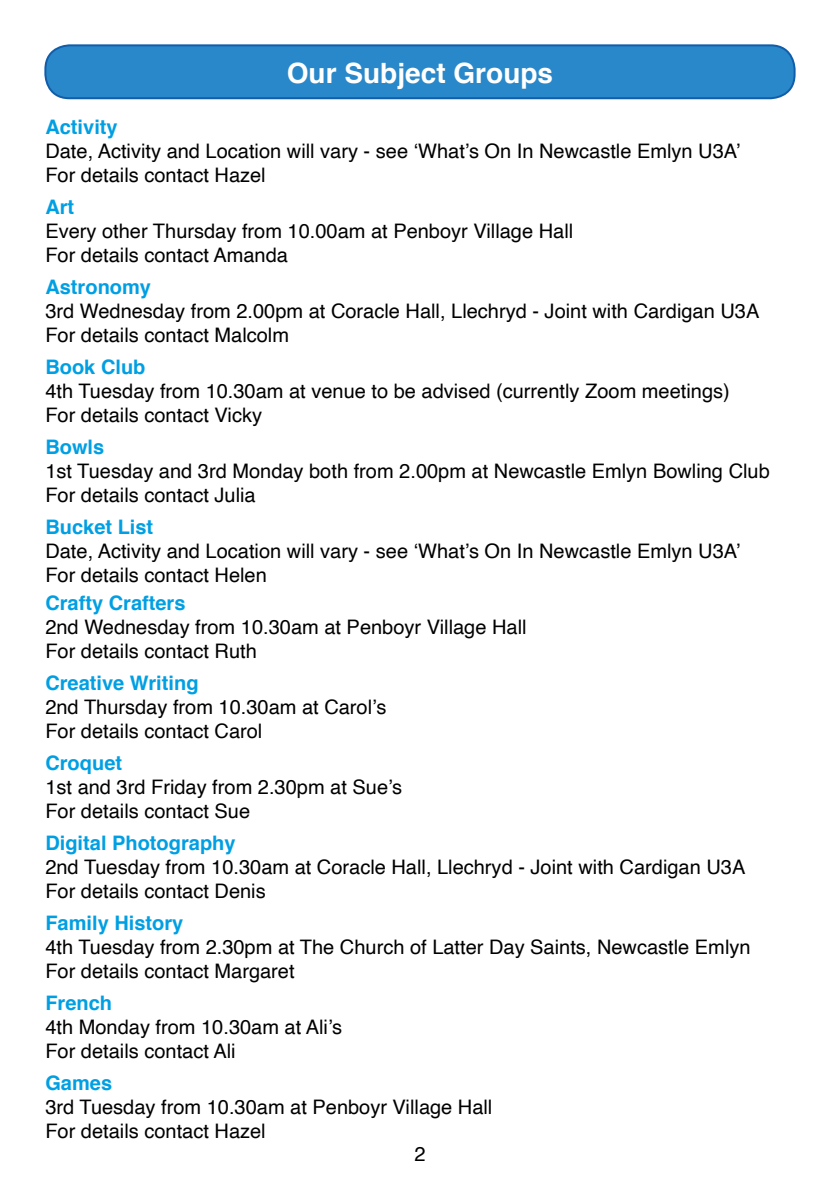
<style>
.page{position:relative;width:840px;height:1191px;background:#fff}
.page>*{position:absolute;margin:0;border:0;box-sizing:border-box;transform-origin:0 0}
.t1{font:700 28px "Helvetica";color:#fff}
.t2{font:20px/24px "Helvetica";color:#000}
.t3{font:700 20px "Helvetica";color:#009fe3}
</style>
<div class="page">
<div style="left:45px;top:45px;width:749px;height:53px;background:#2988c9;border-radius:24px"></div>
<div style="left:44px;top:44px;width:751px;height:55px;border:2px solid #115da9;border-radius:24px"></div>
<h1 class="t1" style="left:287px;top:51px;width:268px">Our Subject Groups</h1>
<p class="t3" style="left:45px;top:111px;width:74px">Activity</p>
<p class="t2" style="left:45px;top:140px;width:695px">Date, Activity and Location will vary - see ‘What’s On In Newcastle Emlyn U3A’<br>For details contact Hazel</p>
<p class="t3" style="left:45px;top:191px;width:30px">Art</p>
<p class="t2" style="left:45px;top:220px;width:529px">Every other Thursday from 10.00am at Penboyr Village Hall<br>For details contact Amanda</p>
<p class="t3" style="left:45px;top:271px;width:107px">Astronomy</p>
<p class="t2" style="left:45px;top:300px;width:715px">3rd Wednesday from 2.00pm at Coracle Hall, Llechryd - Joint with Cardigan U3A<br>For details contact Malcolm</p>
<p class="t3" style="left:45px;top:351px;width:101px">Book Club</p>
<p class="t2" style="left:45px;top:380px;width:685px">4th Tuesday from 10.30am at venue to be advised (currently Zoom meetings)<br>For details contact Vicky</p>
<p class="t3" style="left:45px;top:431px;width:60px">Bowls</p>
<p class="t2" style="left:45px;top:460px;width:725px">1st Tuesday and 3rd Monday both from 2.00pm at Newcastle Emlyn Bowling Club<br>For details contact Julia</p>
<p class="t3" style="left:45px;top:511px;width:109px">Bucket List</p>
<p class="t2" style="left:45px;top:540px;width:695px">Date, Activity and Location will vary - see ‘What’s On In Newcastle Emlyn U3A’<br>For details contact Helen</p>
<p class="t3" style="left:45px;top:587px;width:142px">Crafty Crafters</p>
<p class="t2" style="left:45px;top:616px;width:482px">2nd Wednesday from 10.30am at Penboyr Village Hall<br>For details contact Ruth</p>
<p class="t3" style="left:45px;top:667px;width:155px">Creative Writing</p>
<p class="t2" style="left:45px;top:696px;width:342px">2nd Thursday from 10.30am at Carol’s<br>For details contact Carol</p>
<p class="t3" style="left:45px;top:747px;width:78px">Croquet</p>
<p class="t2" style="left:45px;top:776px;width:358px">1st and 3rd Friday from 2.30pm at Sue’s<br>For details contact Sue</p>
<p class="t3" style="left:45px;top:827px;width:192px">Digital Photography</p>
<p class="t2" style="left:45px;top:856px;width:701px">2nd Tuesday from 10.30am at Coracle Hall, Llechryd - Joint with Cardigan U3A<br>For details contact Denis</p>
<p class="t3" style="left:45px;top:907px;width:139px">Family History</p>
<p class="t2" style="left:45px;top:936px;width:706px">4th Tuesday from 2.30pm at The Church of Latter Day Saints, Newcastle Emlyn<br>For details contact Margaret</p>
<p class="t3" style="left:45px;top:987px;width:68px">French</p>
<p class="t2" style="left:45px;top:1016px;width:298px">4th Monday from 10.30am at Ali’s<br>For details contact Ali</p>
<p class="t3" style="left:45px;top:1067px;width:68px">Games</p>
<p class="t2" style="left:45px;top:1096px;width:448px">3rd Tuesday from 10.30am at Penboyr Village Hall<br>For details contact Hazel</p>
<p class="t2" style="left:414px;top:1142px;width:13px">2</p>
</div>
